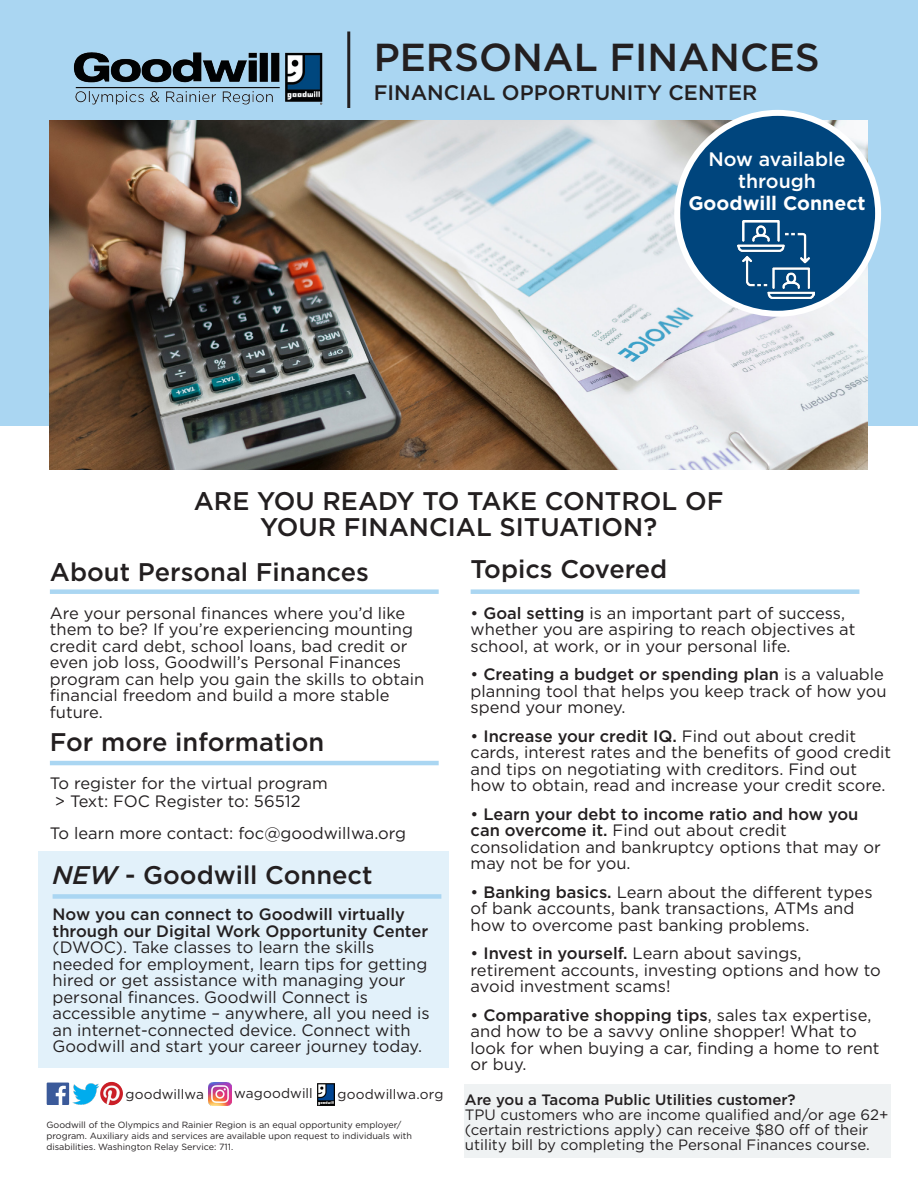
<style>
.page{position:relative;width:918px;height:1188px;background:#fff}
.page>*{position:absolute;margin:0;border:0;box-sizing:border-box;transform-origin:0 0}
.t1{font:500 39px "Gotham";color:#231f20}
.t2{font:500 25.5px "Gotham";color:#231f20}
.t3{font:500 21px "Gotham";color:#231f20}
.t4{font:500 19.5px/22.2px "Gotham";color:#fff;text-align:center}
.t5{font:16.5px/16.5px "Gotham";color:#231f20}
.t6{font:15px/15px "Gotham";color:#231f20}
.t7{font:500 15px "Gotham";color:#231f20}
.t8{font:13.65px "Gotham";letter-spacing:.005em;color:#231f20}
.t9{font:9px/10.8px "Gotham";color:#231f20}
.s1{font-weight:700}
.s2{font-weight:500}
.s3{font-style:italic}
</style>
<div class="page">
<div style="left:38px;top:851px;width:410px;height:216px;background:#e2f1fa"></div>
<div style="left:0;top:0;width:918px;height:426px;background:#aad6f2"></div>
<img style="left:73px;top:52px;width:250px;height:53px">
<hr style="left:347px;top:32px;width:3px;height:76px;background:#231f20">
<img style="left:50px;top:121px;width:817px;height:348px">
<div style="left:50px;top:589px;width:389px;height:5px;background:#aad6f2"></div>
<div style="left:471px;top:589px;width:388px;height:5px;background:#aad6f2"></div>
<hr style="left:50px;top:761px;width:389px;height:4px;background:#aad6f2">
<div style="left:53px;top:894px;width:388px;height:5px;background:#aad6f2"></div>
<div style="left:677px;top:113px;width:201px;height:201px;background:#00457d;border-radius:50%"></div>
<div style="left:674px;top:110px;width:207px;height:207px;border:6px solid #fff;border-radius:50%"></div>
<img style="left:737px;top:221px;width:78px;height:77px">
<div style="left:465px;top:1085px;width:426px;height:73px;background:#eff2f3"></div>
<img style="left:317px;top:1083px;width:18px;height:23px">
<img style="left:208px;top:1082px;width:24px;height:24px">
<svg style="left:46px;top:1082px;width:23px;height:23px"></svg>
<img style="left:72px;top:1083px;width:29px;height:22px">
<img style="left:100px;top:1082px;width:23px;height:23px;border-radius:12px">
<p class="t1" style="left:374px;top:32px;width:448px">PERSONAL FINANCES</p>
<p class="t3" style="left:374px;top:78px;width:385px">FINANCIAL OPPORTUNITY CENTER</p>
<p class="t4" style="left:688px;top:147px;width:179px">Now available through<br><span class="s1">Goodwill Connect</span></p>
<p class="t2" style="left:194px;top:485px;width:531px">ARE YOU READY TO TAKE CONTROL OF</p>
<p class="t2" style="left:260px;top:510px;width:399px">YOUR FINANCIAL SITUATION?</p>
<p class="t2" style="left:50px;top:555px;width:321px">About Personal Finances</p>
<p class="t5" style="left:50px;top:604px;width:376px">Are your personal finances where you’d like them to be? If you’re experiencing mounting credit card debt, school loans, bad credit or even job loss, Goodwill’s Personal Finances program can help you gain the skills to obtain financial freedom and build a more stable future.</p>
<p class="t2" style="left:471px;top:552px;width:198px">Topics Covered</p>
<p class="t5" style="left:471px;top:604px;width:386px">• <span class="s2">Goal setting</span> is an important part of success, whether you are aspiring to reach objectives at school, at work, or in your personal life.</p>
<p class="t5" style="left:471px;top:666px;width:417px">• <span class="s2">Creating a budget or spending plan</span> is a valuable planning tool that helps you keep track of how you spend your money.</p>
<p class="t5" style="left:471px;top:727px;width:422px">• <span class="s2">Increase your credit IQ.</span> Find out about credit cards, interest rates and the benefits of good credit and tips on negotiating with creditors. Find out how to obtain, read and increase your credit score.</p>
<p class="t5" style="left:471px;top:805px;width:412px">• <span class="s2">Learn your debt to income ratio and how you can overcome it.</span> Find out about credit consolidation and bankruptcy options that may or may not be for you.</p>
<p class="t5" style="left:471px;top:883px;width:403px">• <span class="s2">Banking basics.</span> Learn about the different types of bank accounts, bank transactions, ATMs and how to overcome past banking problems.</p>
<p class="t5" style="left:471px;top:945px;width:412px">• <span class="s2">Invest in yourself.</span> Learn about savings, retirement accounts, investing options and how to avoid investment scams!</p>
<p class="t5" style="left:471px;top:1006px;width:410px">• <span class="s2">Comparative shopping tips</span>, sales tax expertise, and how to be a savvy online shopper! What to look for when buying a car, finding a home to rent or buy.</p>
<p class="t2" style="left:50px;top:725px;width:276px">For more information</p>
<p class="t5" style="left:50px;top:775px;width:279px">To register for the virtual program</p>
<p class="t5" style="left:55px;top:793px;width:247px">&gt; Text: FOC Register to: 56512</p>
<p class="t5" style="left:50px;top:824px;width:358px">To learn more contact: foc@goodwillwa.org</p>
<p class="t2" style="left:53px;top:859px;width:322px"><span class="s3">NEW</span> - Goodwill Connect</p>
<p class="t5" style="left:53px;top:906px;width:379px"><span class="s2">Now you can connect to Goodwill virtually through our Digital Work Opportunity Center </span>(DWOC). Take classes to learn the skills needed for employment, learn tips for getting hired or get assistance with managing your personal finances. Goodwill Connect is accessible anytime – anywhere, all you need is an internet-connected device. Connect with Goodwill and start your career journey today.</p>
<p class="t8" style="left:126px;top:1085px;width:80px">goodwillwa</p>
<p class="t8" style="left:234px;top:1085px;width:80px">wagoodwill</p>
<p class="t8" style="left:338px;top:1085px;width:107px">goodwillwa.org</p>
<p class="t9" style="left:46px;top:1119px;width:367px">Goodwill of the Olympics and Rainier Region is an equal opportunity employer/ program. Auxiliary aids and services are available upon request to individuals with disabilities. Washington Relay Service: 711.</p>
<p class="t7" style="left:465px;top:1090px;width:332px">Are you a Tacoma Public Utilities customer?</p>
<p class="t6" style="left:465px;top:1107px;width:425px">TPU customers who are income qualified and/or age 62+ (certain restrictions apply) can receive $80 off of their utility bill by completing the Personal Finances course.</p>
</div>
